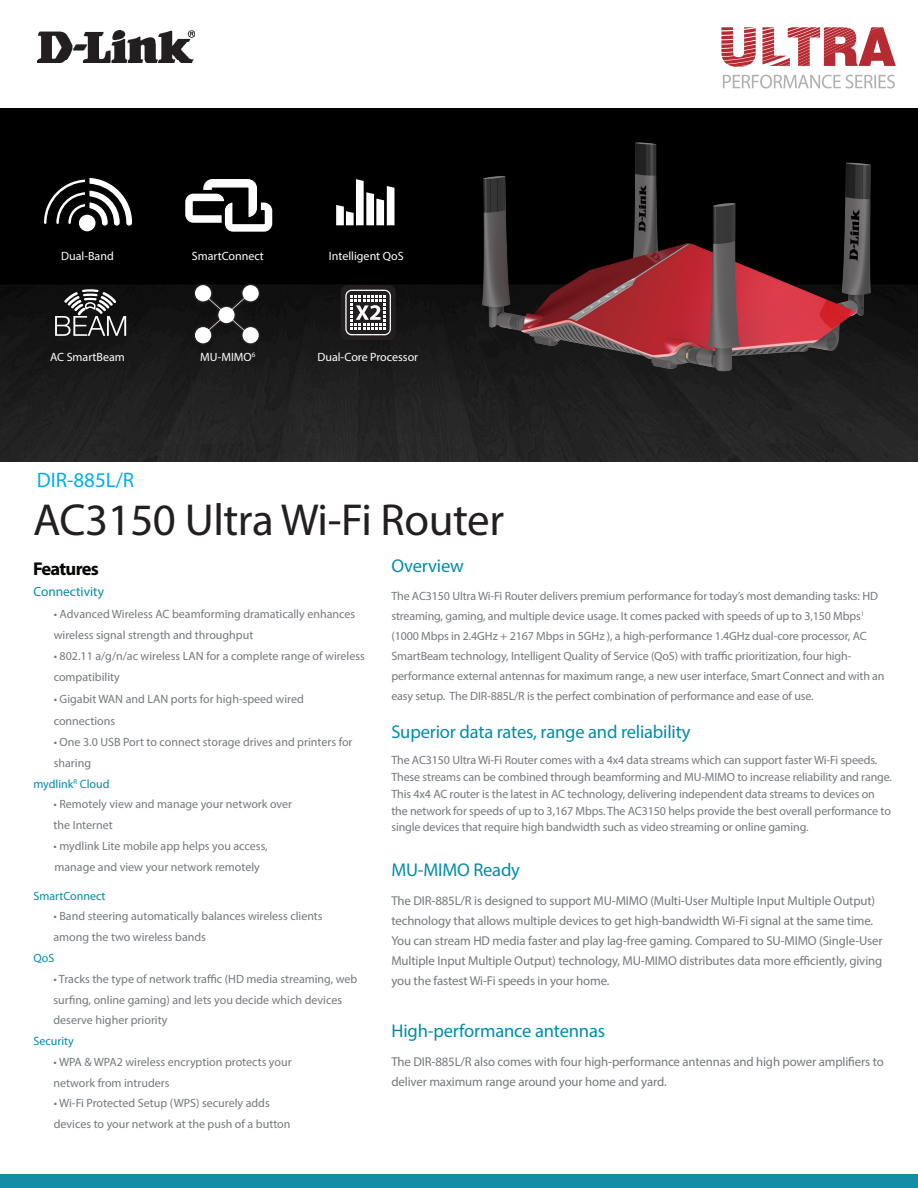
<style>
.page{position:relative;width:918px;height:1188px;background:#fff}
.page>*{position:absolute;margin:0;border:0;box-sizing:border-box;transform-origin:0 0}
.t1{font:45px "Myriad Pro";letter-spacing:-.01em;color:#231f20}
.t2{font:21px "Myriad Pro";color:#00aeef}
.t3{font:18.6px "Myriad Pro";letter-spacing:-.01em;color:#008da8}
.t4{font:700 18.6px "Myriad Pro";letter-spacing:-.04em;color:#040503}
.bullets{font:13.35px "Myriad Pro";color:#008da8}
.t5{font:12.9px/20px "Myriad Pro";letter-spacing:-.01em;color:#74787d}
.bullets-2{font:12px/20px "Myriad Pro";letter-spacing:-.01em;color:#74787d}
.t6{font:12px "Myriad Pro";color:#fff}
.bullets-3{font:12px "Myriad Pro";color:#008da8}
</style>
<div class="page">
<img style="left:0;top:108px;width:918px;height:353px">
<div style="left:0;top:1174px;width:918px;height:14px;background:#148da6"></div>
<img style="left:38px;top:31px;width:156px;height:31px">
<svg style="left:185px;top:179px;width:87px;height:53px"></svg>
<svg style="left:336px;top:179px;width:59px;height:46px"></svg>
<svg style="left:55px;top:289px;width:71px;height:47px;background:#505050"></svg>
<div style="left:341px;top:285px;width:55px;height:55px;background:#231f20;border-radius:7px"></div>
<svg style="left:345px;top:290px;width:46px;height:45px"></svg>
<svg style="left:78px;top:214px;width:18px;height:18px"></svg>
<div style="left:77px;top:213px;width:20px;height:20px;border:2px solid #040503;border-radius:50%"></div>
<svg style="left:42px;top:176px;width:92px;height:52px"></svg>
<svg style="left:193px;top:283px;width:68px;height:63px"></svg>
<svg style="left:721px;top:27px;width:175px;height:40px"></svg>
<svg style="left:723px;top:75px;width:172px;height:14px"></svg>
<img style="left:425px;top:116px;width:493px;height:346px">
<p class="t6" style="left:61px;top:248px;width:54px">Dual-Band</p>
<p class="t6" style="left:50px;top:350px;width:76px">AC SmartBeam</p>
<p class="t2" style="left:37px;top:467px;width:99px">DIR-885L/R</p>
<p class="t6" style="left:192px;top:248px;width:74px">SmartConnect</p>
<p class="t6" style="left:200px;top:350px;width:57px">MU-MIMO<sup>6</sup></p>
<p class="t6" style="left:329px;top:248px;width:76px">Intelligent QoS</p>
<p class="t6" style="left:317px;top:350px;width:102px">Dual-Core Processor</p>
<p class="t1" style="left:33px;top:492px;width:473px">AC3150 Ultra Wi-Fi Router</p>
<p class="t4" style="left:33px;top:556px;width:67px">Features</p>
<p class="bullets" style="left:33px;top:584px;width:72px">Connectivity</p>
<p class="bullets-2" style="left:54px;top:603px;width:303px">• Advanced Wireless AC beamforming dramatically enhances</p>
<p class="bullets-2" style="left:54px;top:625px;width:201px">wireless signal strength and throughput</p>
<p class="bullets-2" style="left:54px;top:646px;width:313px">• 802.11 a/g/n/ac wireless LAN for a complete range of wireless</p>
<p class="bullets-2" style="left:54px;top:667px;width:68px">compatibility</p>
<p class="bullets-2" style="left:54px;top:689px;width:252px">• Gigabit WAN and LAN ports for high-speed wired</p>
<p class="bullets-2" style="left:54px;top:710px;width:63px">connections</p>
<p class="bullets-2" style="left:54px;top:732px;width:300px">• One 3.0 USB Port to connect storage drives and printers for</p>
<p class="bullets-2" style="left:54px;top:753px;width:39px">sharing</p>
<p class="bullets-3" style="left:33px;top:776px;width:78px">mydlink<sup>R</sup> Cloud</p>
<p class="bullets-2" style="left:54px;top:794px;width:240px">• Remotely view and manage your network over</p>
<p class="bullets-2" style="left:54px;top:815px;width:61px">the Internet</p>
<p class="bullets-2" style="left:54px;top:836px;width:216px">• mydlink Lite mobile app helps you access,</p>
<p class="bullets-2" style="left:54px;top:857px;width:207px">manage and view your network remotely</p>
<p class="bullets-3" style="left:33px;top:888px;width:74px">SmartConnect</p>
<p class="bullets-2" style="left:54px;top:906px;width:271px">• Band steering automatically balances wireless clients</p>
<p class="bullets-2" style="left:54px;top:927px;width:154px">among the two wireless bands</p>
<p class="bullets-3" style="left:33px;top:951px;width:22px">QoS</p>
<p class="bullets-2" style="left:54px;top:969px;width:305px">• Tracks the type of network traffic (HD media streaming, web</p>
<p class="bullets-2" style="left:54px;top:989px;width:290px">surfing, online gaming) and lets you decide which devices</p>
<p class="bullets-2" style="left:54px;top:1010px;width:115px">deserve higher priority</p>
<p class="bullets-3" style="left:33px;top:1034px;width:42px">Security</p>
<p class="bullets-2" style="left:54px;top:1052px;width:240px">• WPA &amp; WPA2 wireless encryption protects your</p>
<p class="bullets-2" style="left:54px;top:1072px;width:118px">network from intruders</p>
<p class="bullets-2" style="left:54px;top:1093px;width:218px">• Wi-Fi Protected Setup (WPS) securely adds</p>
<p class="bullets-2" style="left:54px;top:1114px;width:238px">devices to your network at the push of a button</p>
<p class="t3" style="left:391px;top:554px;width:74px">Overview</p>
<p class="bullets-2" style="left:391px;top:586px;width:495px">The AC3150 Ultra Wi-Fi Router delivers premium performance for today’s most demanding tasks: HD streaming, gaming, and multiple device usage. It comes packed with speeds of up to 3,150 Mbps<sup>1 </sup>(1000 Mbps in 2.4GHz + 2167 Mbps in 5GHz ), a high-performance 1.4GHz dual-core processor, AC SmartBeam technology, Intelligent Quality of Service (QoS) with traffic prioritization, four high&shy;performance external antennas for maximum range, a new user interface, Smart Connect and with an easy setup. The DIR-885L/R is the perfect combination of performance and ease of use.</p>
<p class="t3" style="left:391px;top:720px;width:301px">Superior data rates, range and reliability</p>
<p class="bullets-2" style="left:391px;top:751px;width:502px;line-height:17px">The AC3150 Ultra Wi-Fi Router comes with a 4x4 data streams which can support faster Wi-Fi speeds.<br>These streams can be combined through beamforming and MU-MIMO to increase reliability and range.<br>This 4x4 AC router is the latest in AC technology, delivering independent data streams to devices on the network for speeds of up to 3,167 Mbps. The AC3150 helps provide the best overall performance to single devices that require high bandwidth such as video streaming or online gaming.</p>
<p class="t3" style="left:391px;top:859px;width:130px">MU-MIMO Ready</p>
<p class="t5" style="left:391px;top:891px;width:493px">The DIR-885L/R is designed to support MU-MIMO (Multi-User Multiple Input Multiple Output) technology that allows multiple devices to get high-bandwidth Wi-Fi signal at the same time.<br>You can stream HD media faster and play lag-free gaming. Compared to SU-MIMO (Single-User Multiple Input Multiple Output) technology, MU-MIMO distributes data more efficiently, giving you the fastest Wi-Fi speeds in your home.</p>
<p class="t3" style="left:391px;top:1019px;width:215px">High-performance antennas</p>
<p class="t5" style="left:391px;top:1051px;width:494px">The DIR-885L/R also comes with four high-performance antennas and high power amplifiers to deliver maximum range around your home and yard.</p>
</div>
